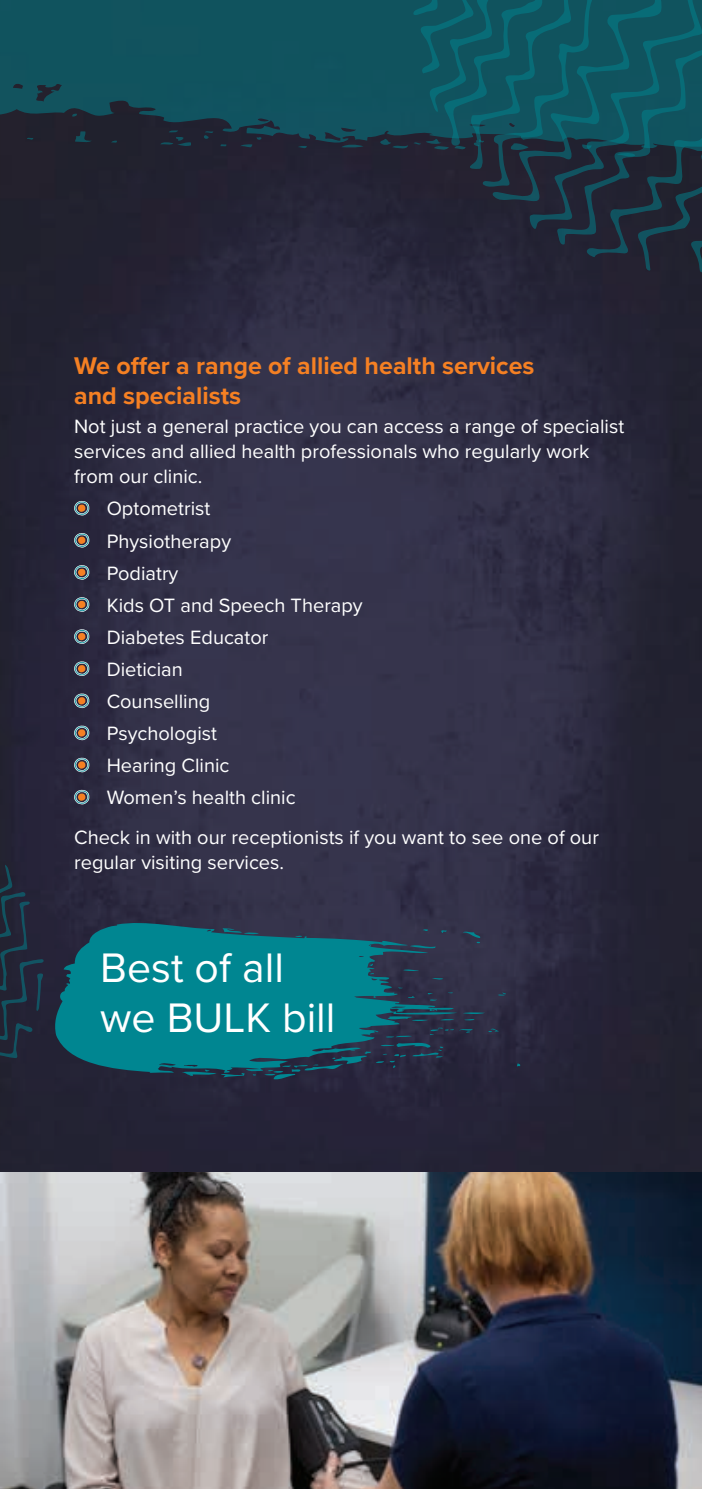
<style>
.page{position:relative;width:702px;height:1489px;background:#fff}
.page>*{position:absolute;margin:0;border:0;box-sizing:border-box;transform-origin:0 0}
.t1{font:42.75px/50px "Proxima Nova";color:#fff}
.t2{font:700 25px/30px "Proxima Nova";color:#f58023}
.t3{font:20px/32px "Proxima Nova";color:#fff}
</style>
<div class="page">
<img style="left:0;top:167px;width:702px;height:1004px">
<img style="left:0;top:1171px;width:702px;height:317px">
<svg style="left:516px;top:1063px;width:4px;height:3px"></svg>
<svg style="left:497px;top:992px;width:9px;height:3px"></svg>
<svg style="left:463px;top:930px;width:19px;height:13px"></svg>
<svg style="left:53px;top:919px;width:404px;height:153px;background:#0d6d7c"></svg>
<svg style="left:222px;top:928px;width:37px;height:7px"></svg>
<svg style="left:264px;top:1011px;width:235px;height:69px;background:#1c485b"></svg>
<svg style="left:181px;top:1069px;width:64px;height:8px"></svg>
<svg style="left:74px;top:500px;width:15px;height:15px"></svg>
<svg style="left:74px;top:532px;width:15px;height:15px"></svg>
<svg style="left:74px;top:565px;width:15px;height:14px"></svg>
<svg style="left:74px;top:597px;width:15px;height:15px"></svg>
<svg style="left:74px;top:629px;width:15px;height:15px"></svg>
<svg style="left:74px;top:661px;width:15px;height:15px"></svg>
<svg style="left:74px;top:693px;width:15px;height:15px"></svg>
<svg style="left:74px;top:725px;width:15px;height:15px"></svg>
<svg style="left:74px;top:757px;width:15px;height:15px"></svg>
<svg style="left:74px;top:789px;width:15px;height:15px"></svg>
<svg style="left:380px;top:167px;width:322px;height:105px;background:#212838"></svg>
<svg style="left:0;top:0;width:702px;height:167px;background:#134a56"></svg>
<svg style="left:0;top:864px;width:46px;height:276px;background:#212738"></svg>
<p class="t2" style="left:74px;top:350px;width:462px">We offer a range of allied health services and specialists</p>
<p class="t3" style="left:74px;top:413px;width:551px;line-height:25px">Not just a general practice you can access a range of specialist services and allied health professionals who regularly work from our clinic.</p>
<p class="t3" style="left:107px;top:492px;width:257px">Optometrist<br>Physiotherapy<br>Podiatry<br>Kids OT and Speech Therapy<br>Diabetes Educator<br>Dietician<br>Counselling<br>Psychologist<br>Hearing Clinic<br>Women’s health clinic</p>
<p class="t3" style="left:74px;top:823px;width:526px;line-height:25px">Check in with our receptionists if you want to see one of our regular visiting services.</p>
<h1 class="t1" style="left:100px;top:941px;width:237px">Best of all we BULK bill</h1>
</div>
